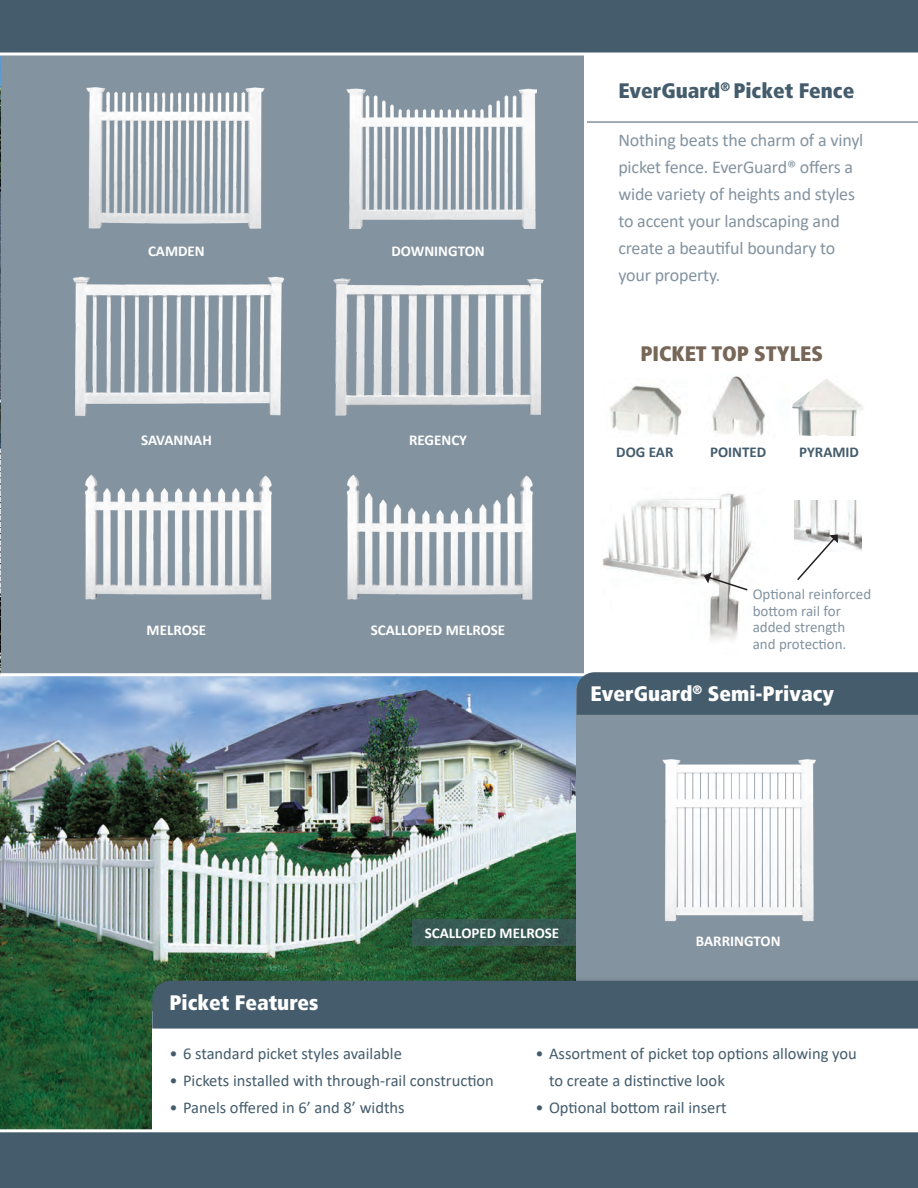
<style>
.page{position:relative;width:918px;height:1188px;background:#fff}
.page>*{position:absolute;margin:0;border:0;box-sizing:border-box;transform-origin:0 0}
.t1{font:900 condensed 21px "Frutiger";color:#fff}
.t2{font:900 condensed 21px "Frutiger";color:#445c6c}
.t3{font:900 condensed 21px "Frutiger";color:#776758}
.t4{font:18px/27px "Calibri";letter-spacing:-.01em;color:#8393a0}
.t5{font:16.5px/27px "Calibri";color:#445c6c}
.photo_caption{font:700 15px "Calibri";color:#fff}
.t6{font:15px/16.5px "Calibri";color:#8393a0}
.t7{font:700 15px "Calibri";color:#445c6c}
</style>
<div class="page">
<div style="left:0;top:0;width:585px;height:1188px;background:#8393a0"></div>
<img style="left:0;top:56px;width:1px;height:617px">
<img style="left:86px;top:87px;width:179px;height:142px">
<img style="left:346px;top:88px;width:190px;height:141px">
<img style="left:333px;top:278px;width:211px;height:138px">
<img style="left:85px;top:475px;width:187px;height:125px">
<img style="left:346px;top:475px;width:187px;height:125px">
<img style="left:73px;top:276px;width:212px;height:140px">
<img style="left:602px;top:493px;width:150px;height:147px">
<svg style="left:704px;top:572px;width:45px;height:20px"></svg>
<img style="left:794px;top:500px;width:68px;height:51px">
<svg style="left:796px;top:534px;width:42px;height:46px"></svg>
<hr style="left:585px;top:121px;width:333px;height:2px;background:#8393a0">
<img style="left:0;top:676px;width:577px;height:453px">
<hr style="left:584px;top:0;width:3px;height:1137px;background:#fff">
<div style="left:413px;top:919px;width:194px;height:26px;background:#365852"></div>
<hr style="left:0;top:673px;width:591px;height:3px;background:#fff">
<div style="left:577px;top:687px;width:341px;height:300px;background:#8393a0"></div>
<div style="left:148px;top:976px;width:770px;height:212px;background:#231f20;opacity:.27"></div>
<div style="left:152px;top:1011px;width:766px;height:177px;background:#fff"></div>
<div style="left:152px;top:981px;width:766px;height:48px;background:#445c6c"></div>
<img style="left:816px;top:378px;width:19px;height:9px">
<img style="left:712px;top:376px;width:54px;height:60px">
<img style="left:610px;top:385px;width:72px;height:51px">
<div style="left:0;top:1132px;width:918px;height:56px;background:#445c6c"></div>
<div style="left:0;top:0;width:918px;height:54px;background:#445c6c"></div>
<svg style="left:0;top:52px;width:918px;height:4px;fill:#fff"></svg>
<hr style="left:0;top:1129px;width:918px;height:3px;background:#fff">
<div style="left:577px;top:672px;width:341px;height:43px;background:#445c6c"></div>
<img style="left:662px;top:759px;width:154px;height:163px">
<p class="photo_caption" style="left:148px;top:240px;width:58px">CAMDEN</p>
<p class="photo_caption" style="left:391px;top:240px;width:95px">DOWNINGTON</p>
<p class="photo_caption" style="left:141px;top:430px;width:72px">SAVANNAH</p>
<p class="photo_caption" style="left:409px;top:430px;width:60px">REGENCY</p>
<p class="photo_caption" style="left:147px;top:619px;width:61px">MELROSE</p>
<p class="photo_caption" style="left:371px;top:619px;width:136px">SCALLOPED MELROSE</p>
<p class="t2" style="left:618px;top:78px;width:237px">EverGuard<sup>®</sup> Picket Fence</p>
<p class="t4" style="left:618px;top:126px;width:247px">Nothing beats the charm of a vinyl picket fence. EverGuard® offers a wide variety of heights and styles to accent your landscaping and create a beautiful boundary to your property.</p>
<p class="t3" style="left:640px;top:340px;width:184px">PICKET TOP STYLES</p>
<p class="t7" style="left:616px;top:441px;width:59px">DOG EAR</p>
<p class="t7" style="left:710px;top:441px;width:58px">POINTED</p>
<p class="t7" style="left:799px;top:441px;width:61px">PYRAMID</p>
<p class="t6" style="left:753px;top:586px;width:120px">Optional reinforced bottom rail for added strength and protection.</p>
<p class="t1" style="left:591px;top:681px;width:245px">EverGuard<sup>®</sup> Semi-Privacy</p>
<p class="t1" style="left:170px;top:990px;width:150px">Picket Features</p>
<p class="photo_caption" style="left:425px;top:922px;width:136px">SCALLOPED MELROSE</p>
<p class="photo_caption" style="left:696px;top:931px;width:86px">BARRINGTON</p>
<p class="t5" style="left:170px;top:1040px;width:234px">• 6 standard picket styles available</p>
<p class="t5" style="left:170px;top:1067px;width:326px">• Pickets installed with through-rail construction</p>
<p class="t5" style="left:170px;top:1094px;width:237px">• Panels offered in 6’ and 8’ widths</p>
<p class="t5" style="left:549px;top:1040px;width:309px;text-indent:-14px">• Assortment of picket top options allowing you to create a distinctive look</p>
<p class="t5" style="left:536px;top:1094px;width:193px">• Optional bottom rail insert</p>
</div>
